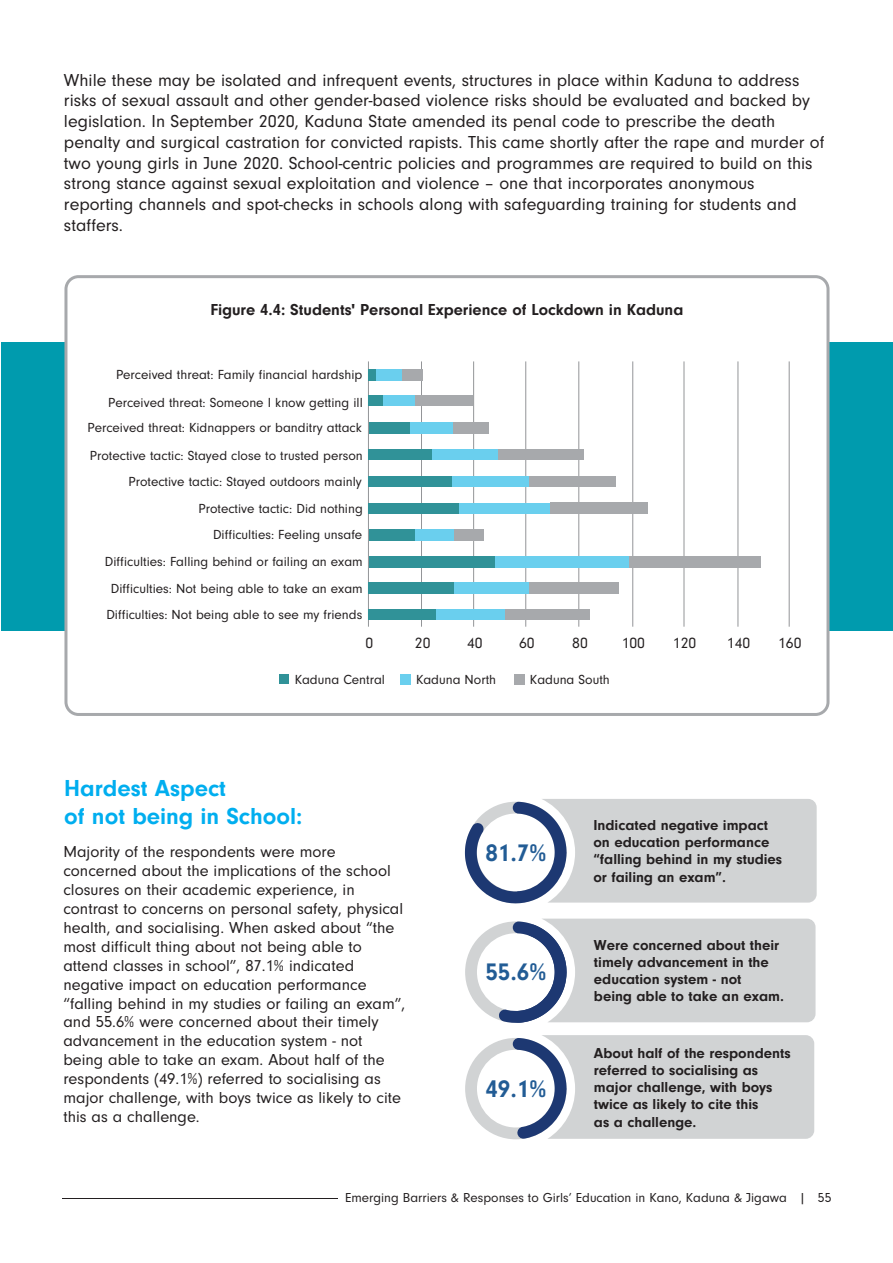
<style>
.page{position:relative;width:893px;height:1263px;background:#fff}
.page>*{position:absolute;margin:0;border:0;box-sizing:border-box;transform-origin:0 0}
.t1{font:700 24.9px "Neuzeit Gro";color:#225c95}
.t2{font:700 24px/27.6px "Neuzeit Gro";color:#00aeef}
.t3{font:18px/20.7px "Neuzeit Gro";color:#231f20}
.t4{font:16.5px/18.9px "Neuzeit Gro";color:#231f20}
.t5{font:700 16.5px "Neuzeit Gro";color:#231f20}
.t6{font:15.6px "Neuzeit Gro";color:#231f20}
.t7{font:700 15px/17.2px "Neuzeit Gro";color:#231f20}
.t8{font:13.65px/26.7px "Neuzeit Gro";color:#231f20;text-align:center}
.t9{font:13.5px "Neuzeit Gro";color:#231f20}
</style>
<div class="page">
<div style="left:1px;top:342px;width:892px;height:289px;background:#009bae"></div>
<div style="left:64px;top:275px;width:765px;height:441px;background:#fff;border:3px solid #a7a9ac;border-radius:12px"></div>
<hr style="left:368px;top:361px;width:1px;height:266px;background:#939598">
<hr style="left:421px;top:361px;width:1px;height:266px;background:#939598">
<hr style="left:473px;top:361px;width:1px;height:266px;background:#939598">
<hr style="left:525px;top:361px;width:1px;height:266px;background:#939598">
<hr style="left:578px;top:361px;width:1px;height:266px;background:#939598">
<hr style="left:632px;top:361px;width:1px;height:266px;background:#939598">
<hr style="left:684px;top:361px;width:1px;height:266px;background:#939598">
<hr style="left:738px;top:361px;width:1px;height:266px;background:#939598">
<hr style="left:789px;top:361px;width:1px;height:266px;background:#939598">
<div style="left:368px;top:369px;width:8px;height:11px;background:#309298"></div>
<div style="left:376px;top:369px;width:27px;height:11px;background:#6acfee"></div>
<div style="left:403px;top:369px;width:20px;height:11px;background:#a7a9ac"></div>
<div style="left:368px;top:395px;width:15px;height:11px;background:#309298"></div>
<div style="left:383px;top:395px;width:32px;height:11px;background:#6acfee"></div>
<div style="left:415px;top:395px;width:57px;height:11px;background:#a7a9ac"></div>
<div style="left:369px;top:422px;width:41px;height:12px;background:#309298"></div>
<div style="left:452px;top:422px;width:37px;height:12px;background:#a7a9ac"></div>
<div style="left:410px;top:422px;width:42px;height:12px;background:#6acfee"></div>
<div style="left:369px;top:449px;width:63px;height:11px;background:#309298"></div>
<div style="left:432px;top:449px;width:66px;height:11px;background:#6acfee"></div>
<div style="left:498px;top:449px;width:86px;height:11px;background:#a7a9ac"></div>
<div style="left:368px;top:476px;width:84px;height:11px;background:#309298"></div>
<div style="left:452px;top:476px;width:77px;height:11px;background:#6acfee"></div>
<div style="left:529px;top:476px;width:86px;height:11px;background:#a7a9ac"></div>
<div style="left:369px;top:503px;width:91px;height:11px;background:#309298"></div>
<div style="left:460px;top:503px;width:90px;height:11px;background:#6acfee"></div>
<div style="left:550px;top:502px;width:98px;height:12px;background:#a7a9ac"></div>
<div style="left:369px;top:529px;width:46px;height:11px;background:#309298"></div>
<div style="left:415px;top:529px;width:40px;height:11px;background:#6acfee"></div>
<div style="left:455px;top:529px;width:29px;height:11px;background:#a7a9ac"></div>
<div style="left:628px;top:556px;width:133px;height:11px;background:#a7a9ac"></div>
<div style="left:495px;top:556px;width:134px;height:11px;background:#6acfee"></div>
<div style="left:369px;top:556px;width:126px;height:11px;background:#309298"></div>
<div style="left:368px;top:582px;width:87px;height:12px;background:#309298"></div>
<div style="left:455px;top:582px;width:74px;height:12px;background:#6acfee"></div>
<div style="left:529px;top:582px;width:89px;height:12px;background:#a7a9ac"></div>
<div style="left:368px;top:609px;width:68px;height:11px;background:#309298"></div>
<div style="left:436px;top:609px;width:69px;height:11px;background:#6acfee"></div>
<div style="left:505px;top:609px;width:85px;height:11px;background:#a7a9ac"></div>
<div style="left:279px;top:675px;width:10px;height:9px;background:#309298"></div>
<div style="left:401px;top:674px;width:10px;height:11px;background:#6acfee"></div>
<div style="left:514px;top:674px;width:11px;height:11px;background:#a7a9ac"></div>
<svg style="left:465px;top:799px;width:352px;height:105px"></svg>
<svg style="left:465px;top:919px;width:350px;height:104px"></svg>
<svg style="left:465px;top:1035px;width:349px;height:104px"></svg>
<hr style="left:62px;top:1198px;width:276px;height:1px;background:#231f20">
<p class="t3" style="left:64px;top:71px;width:762px">While these may be isolated and infrequent events, structures in place within Kaduna to address risks of sexual assault and other gender-based violence risks should be evaluated and backed by legislation. In September 2020, Kaduna State amended its penal code to prescribe the death penalty and surgical castration for convicted rapists. This came shortly after the rape and murder of two young girls in June 2020. School-centric policies and programmes are required to build on this strong stance against sexual exploitation and violence – one that incorporates anonymous reporting channels and spot-checks in schools along with safeguarding training for students and staffers.</p>
<p class="t5" style="left:210px;top:302px;width:474px">Figure 4.4: Students' Personal Experience of Lockdown in Kaduna</p>
<p class="t8" style="left:108px;top:362px;width:256px;line-height:27.5px">Perceived threat: Family financial hardship<br>Perceived threat: Someone I know getting ill</p>
<p class="t8" style="left:87px;top:416px;width:277px;text-align:right">Perceived threat: Kidnappers or banditry attack Protective tactic: Stayed close to trusted person Protective tactic: Stayed outdoors mainly Protective tactic: Did nothing<br>Difficulties: Feeling unsafe<br>Difficulties: Falling behind or failing an exam Difficulties: Not being able to take an exam Difficulties: Not being able to see my friends</p>
<p class="t6" style="left:366px;top:636px;width:9px">0</p>
<p class="t6" style="left:415px;top:636px;width:17px">20</p>
<p class="t6" style="left:467px;top:636px;width:17px">40</p>
<p class="t6" style="left:519px;top:636px;width:17px">60</p>
<p class="t6" style="left:572px;top:636px;width:17px">80</p>
<p class="t6" style="left:622px;top:636px;width:25px">100</p>
<p class="t6" style="left:673px;top:636px;width:25px">120</p>
<p class="t6" style="left:727px;top:636px;width:25px">140</p>
<p class="t6" style="left:778px;top:636px;width:25px">160</p>
<p class="t8" style="left:295px;top:667px;width:92px">Kaduna Central</p>
<p class="t8" style="left:416px;top:667px;width:82px">Kaduna North</p>
<p class="t8" style="left:530px;top:667px;width:81px">Kaduna South</p>
<h2 class="t2" style="left:64px;top:776px;width:240px">Hardest Aspect<br>of not being in School:</h2>
<p class="t4" style="left:63px;top:843px;width:343px">Majority of the respondents were more concerned about the implications of the school closures on their academic experience, in contrast to concerns on personal safety, physical health, and socialising. When asked about “the most difficult thing about not being able to attend classes in school”, 87.1% indicated negative impact on education performance “falling behind in my studies or failing an exam”, and 55.6% were concerned about their timely advancement in the education system - not being able to take an exam. About half of the respondents (49.1%) referred to socialising as major challenge, with boys twice as likely to cite this as a challenge.</p>
<h1 class="t1" style="left:485px;top:842px;width:62px">81.7%</h1>
<h1 class="t1" style="left:485px;top:962px;width:62px">55.6%</h1>
<h1 class="t1" style="left:485px;top:1078px;width:62px">49.1%</h1>
<p class="t7" style="left:593px;top:817px;width:190px">Indicated negative impact on education performance “falling behind in my studies or failing an exam”.</p>
<p class="t7" style="left:594px;top:937px;width:191px">Were concerned about their timely advancement in the education system - not<br>being able to take an exam.</p>
<p class="t7" style="left:594px;top:1045px;width:198px">About half of the respondents referred to socialising as major challenge, with boys twice as likely to cite this<br>as a challenge.</p>
<p class="t9" style="left:345px;top:1192px;width:488px">Emerging Barriers &amp; Responses to Girls’ Education in Kano, Kaduna &amp; Jigawa | 55</p>
</div>
